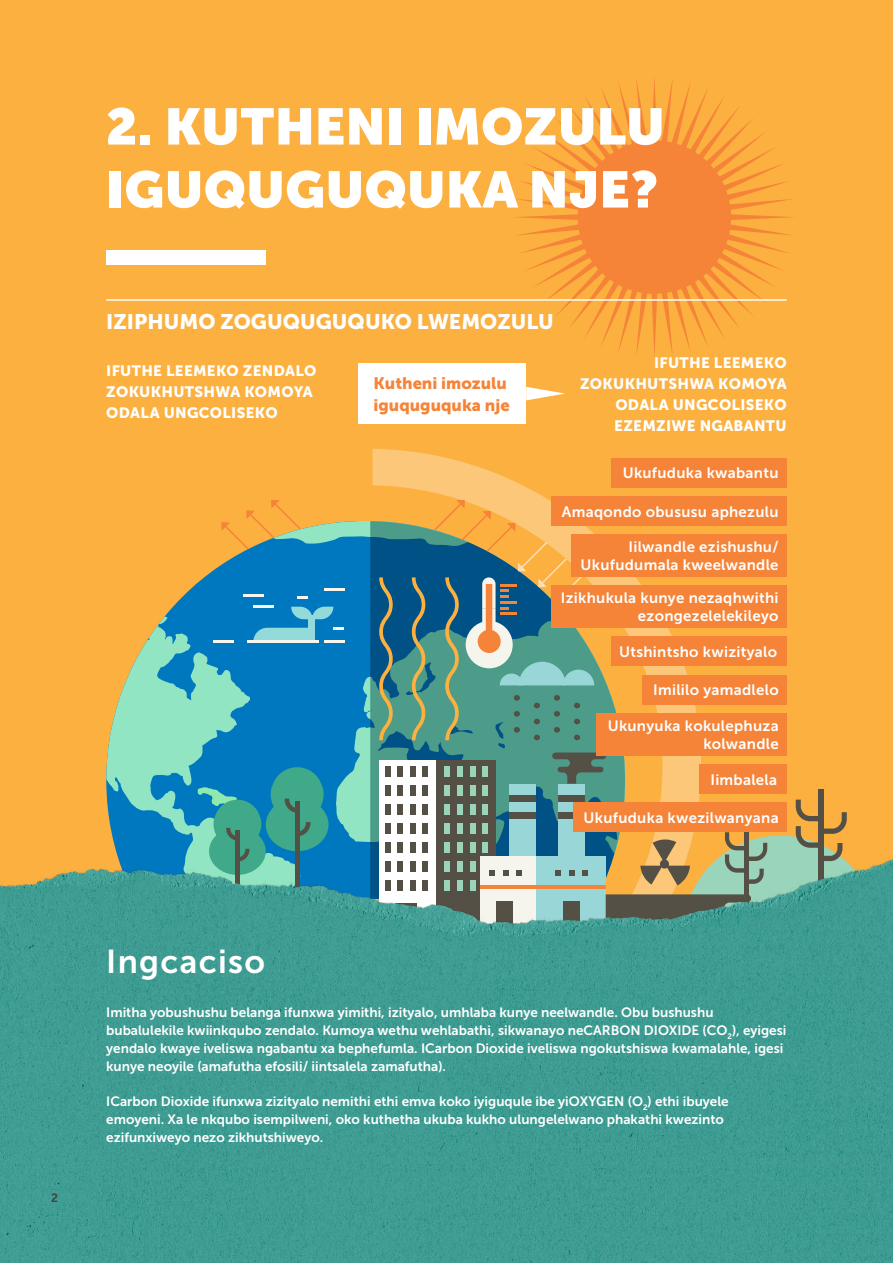
<style>
.page{position:relative;width:893px;height:1263px;background:#fbb040}
.page>*{position:absolute;margin:0;border:0;box-sizing:border-box;transform-origin:0 0}
.t1{font:900 51px/63px "Museo Sans Display";letter-spacing:.02em;color:#fff}
.t2{font:33px "Museo Sans 700";letter-spacing:.04em;color:#fff}
.t3{font:21px "Museo Sans 900";color:#fff}
.t4{font:16.5px/22.5px "Museo Sans 900";color:#f58438}
.t5{font:15px/18px "Museo Sans 700";letter-spacing:.02em;color:#fff;text-align:right}
.t6{font:15px/21px "Museo Sans 900";letter-spacing:.02em;color:#fff}
.t7{font:13.5px/18px "Museo Sans 700";color:#fff}
.t8{font:12px "Museo Sans 700";color:#414042}
</style>
<div class="page">
<svg style="left:166px;top:565px;width:170px;height:261px;fill:#0078bf"></svg>
<svg style="left:336px;top:740px;width:34px;height:86px;background:#68c6c1"></svg>
<svg style="left:106px;top:615px;width:195px;height:211px;background:#6cb8b0"></svg>
<hr style="left:213px;top:641px;width:20px;height:2px;background:#f6f5ee">
<svg style="left:372px;top:449px;width:329px;height:377px"></svg>
<div style="left:106px;top:250px;width:160px;height:15px;background:#fff"></div>
<svg style="left:516px;top:78px;width:277px;height:278px"></svg>
<div style="left:578px;top:140px;width:153px;height:154px;background:#f58438;border-radius:50%"></div>
<div style="left:510px;top:784px;width:26px;height:73px;background:#98d6d8"></div>
<div style="left:379px;top:761px;width:58px;height:163px;background:#fff"></div>
<div style="left:437px;top:761px;width:59px;height:163px;background:#545045"></div>
<div style="left:558px;top:784px;width:27px;height:73px;background:#98d6d8"></div>
<div style="left:510px;top:796px;width:26px;height:6px;background:#545045"></div>
<div style="left:510px;top:812px;width:26px;height:6px;background:#545045"></div>
<div style="left:558px;top:796px;width:27px;height:6px;background:#545045"></div>
<div style="left:558px;top:812px;width:27px;height:6px;background:#545045"></div>
<div style="left:385px;top:766px;width:5px;height:11px;background:#545045"></div>
<div style="left:397px;top:766px;width:6px;height:11px;background:#545045"></div>
<div style="left:410px;top:766px;width:5px;height:11px;background:#545045"></div>
<div style="left:422px;top:766px;width:6px;height:11px;background:#545045"></div>
<div style="left:385px;top:785px;width:5px;height:11px;background:#545045"></div>
<div style="left:397px;top:785px;width:6px;height:11px;background:#545045"></div>
<div style="left:410px;top:785px;width:5px;height:11px;background:#545045"></div>
<div style="left:422px;top:785px;width:6px;height:11px;background:#545045"></div>
<div style="left:385px;top:804px;width:5px;height:10px;background:#545045"></div>
<div style="left:397px;top:804px;width:6px;height:10px;background:#545045"></div>
<div style="left:410px;top:804px;width:5px;height:10px;background:#545045"></div>
<div style="left:422px;top:804px;width:6px;height:10px;background:#545045"></div>
<div style="left:385px;top:823px;width:5px;height:10px;background:#545045"></div>
<div style="left:397px;top:823px;width:6px;height:10px;background:#545045"></div>
<div style="left:410px;top:823px;width:5px;height:10px;background:#545045"></div>
<div style="left:422px;top:823px;width:6px;height:10px;background:#545045"></div>
<div style="left:445px;top:766px;width:5px;height:11px;background:#9ad4ba"></div>
<div style="left:457px;top:766px;width:6px;height:11px;background:#9ad4ba"></div>
<div style="left:470px;top:766px;width:5px;height:11px;background:#9ad4ba"></div>
<div style="left:482px;top:766px;width:6px;height:11px;background:#9ad4ba"></div>
<div style="left:445px;top:785px;width:5px;height:11px;background:#9ad4ba"></div>
<div style="left:457px;top:785px;width:6px;height:11px;background:#9ad4ba"></div>
<div style="left:470px;top:785px;width:5px;height:11px;background:#9ad4ba"></div>
<div style="left:482px;top:785px;width:6px;height:11px;background:#9ad4ba"></div>
<div style="left:445px;top:804px;width:5px;height:10px;background:#9ad4ba"></div>
<div style="left:457px;top:804px;width:6px;height:10px;background:#9ad4ba"></div>
<div style="left:470px;top:804px;width:5px;height:10px;background:#9ad4ba"></div>
<div style="left:482px;top:804px;width:6px;height:10px;background:#9ad4ba"></div>
<div style="left:445px;top:823px;width:5px;height:10px;background:#9ad4ba"></div>
<div style="left:457px;top:823px;width:6px;height:10px;background:#9ad4ba"></div>
<div style="left:470px;top:823px;width:5px;height:10px;background:#9ad4ba"></div>
<div style="left:482px;top:823px;width:6px;height:10px;background:#9ad4ba"></div>
<svg style="left:552px;top:752px;width:54px;height:32px;background:#4f7566"></svg>
<div style="left:819px;top:789px;width:5px;height:93px;background:#545045"></div>
<svg style="left:796px;top:800px;width:51px;height:26px"></svg>
<svg style="left:198px;top:767px;width:131px;height:59px;background:#2793a1"></svg>
<img style="left:0;top:826px;width:893px;height:437px">
<div style="left:358px;top:363px;width:168px;height:61px;background:#fff"></div>
<svg style="left:526px;top:387px;width:39px;height:13px"></svg>
<svg style="left:221px;top:500px;width:373px;height:240px"></svg>
<div style="left:551px;top:496px;width:236px;height:30px;background:#f58438"></div>
<div style="left:611px;top:458px;width:176px;height:30px;background:#f58438"></div>
<div style="left:571px;top:534px;width:216px;height:43px;background:#f58438"></div>
<div style="left:551px;top:585px;width:236px;height:43px;background:#f58438"></div>
<div style="left:611px;top:636px;width:176px;height:30px;background:#f58438"></div>
<div style="left:642px;top:675px;width:145px;height:30px;background:#f58438"></div>
<div style="left:596px;top:713px;width:191px;height:43px;background:#f58438"></div>
<div style="left:699px;top:764px;width:88px;height:30px;background:#f58438"></div>
<div style="left:573px;top:802px;width:214px;height:30px;background:#f58438"></div>
<hr style="left:106px;top:299px;width:681px;height:2px;background:#fff">
<h1 class="t1" style="left:106px;top:95px;width:559px">2. KUTHENI IMOZULU<br>IGUQUGUQUKA NJE?</h1>
<h3 class="t3" style="left:106px;top:310px;width:449px">IZIPHUMO ZOGUQUGUQUKO LWEMOZULU</h3>
<p class="t6" style="left:106px;top:360px;width:212px">IFUTHE LEEMEKO ZENDALO<br>ZOKUKHUTSHWA KOMOYA<br>ODALA UNGCOLISEKO</p>
<p class="t6" style="left:580px;top:352px;width:208px;text-align:right">IFUTHE LEEMEKO<br>ZOKUKHUTSHWA KOMOYA<br>ODALA UNGCOLISEKO<br>EZEMZIWE NGABANTU</p>
<p class="t4" style="left:374px;top:371px;width:138px">Kutheni imozulu iguquguquka nje</p>
<p class="t5" style="left:623px;top:464px;width:157px">Ukufuduka kwabantu</p>
<p class="t5" style="left:562px;top:502px;width:218px">Amaqondo obususu aphezulu</p>
<p class="t5" style="left:581px;top:538px;width:199px">Iilwandle ezishushu/<br>Ukufudumala kweelwandle</p>
<p class="t5" style="left:561px;top:589px;width:219px">Izikhukula kunye nezaqhwithi ezongezelelekileyo</p>
<p class="t5" style="left:619px;top:643px;width:160px">Utshintsho kwizityalo</p>
<p class="t5" style="left:653px;top:681px;width:127px">Imililo yamadlelo</p>
<p class="t5" style="left:608px;top:717px;width:172px">Ukunyuka kokulephuza kolwandle</p>
<p class="t5" style="left:710px;top:770px;width:68px">Iimbalela</p>
<p class="t5" style="left:584px;top:809px;width:197px">Ukufuduka kwezilwanyana</p>
<p class="t8" style="left:51px;top:1191px;width:8px">2</p>
<h2 class="t2" style="left:106px;top:943px;width:160px">Ingcaciso</h2>
<p class="t7" style="left:106px;top:1003px;width:682px">Imitha yobushushu belanga ifunxwa yimithi, izityalo, umhlaba kunye neelwandle. Obu bushushu bubalulekile kwiinkqubo zendalo. Kumoya wethu wehlabathi, sikwanayo neCARBON DIOXIDE (CO<sub>2</sub>), eyigesi yendalo kwaye iveliswa ngabantu xa bephefumla. ICarbon Dioxide iveliswa ngokutshiswa kwamalahle, igesi kunye neoyile (amafutha efosili/ iintsalela zamafutha).</p>
<p class="t7" style="left:106px;top:1092px;width:624px">ICarbon Dioxide ifunxwa zizityalo nemithi ethi emva koko iyiguqule ibe yiOXYGEN (O<sub>2</sub>) ethi ibuyele emoyeni. Xa le nkqubo isempilweni, oko kuthetha ukuba kukho ulungelelwano phakathi kwezinto ezifunxiweyo nezo zikhutshiweyo.</p>
</div>
